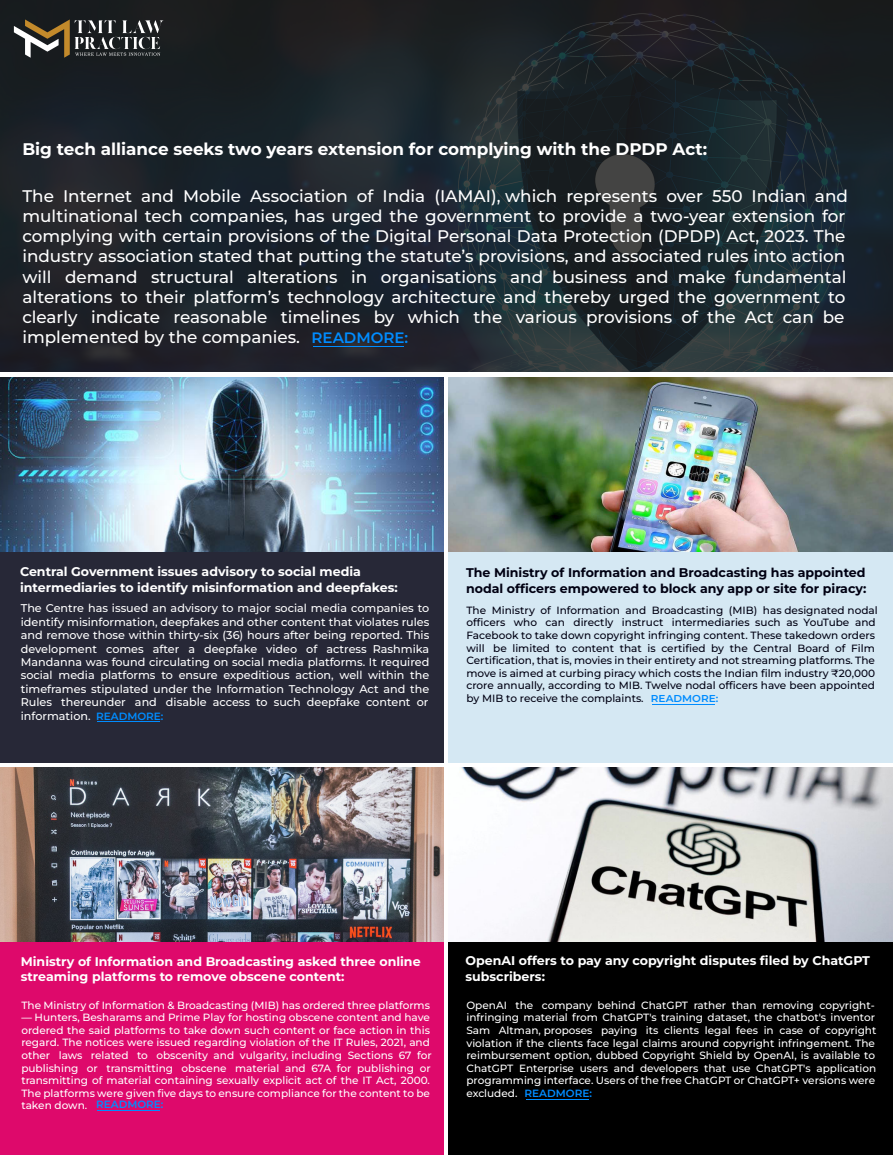
<style>
.page{position:relative;width:893px;height:1155px;background:#fff}
.page>*{position:absolute;margin:0;border:0;box-sizing:border-box;transform-origin:0 0}
.t1{font:500 16.8px/20.2px "Montserrat";color:#fff}
.t2{font:700 16.8px "Montserrat";color:#fff}
.t3{font:600 15.08px "Montserrat";color:#008cff}
.t4{font:700 12.6px/15.1px "Montserrat";color:#fff}
.t5{font:700 12.6px/15.1px "Montserrat";color:#000012}
.t6{font:500 11.2px/13.4px "Montserrat";color:#fff;text-align:justify}
.t7{font:500 10.5px/12.6px "Montserrat";color:#fff}
.t8{font:500 10.5px/12.6px "Montserrat";color:#000012}
.t9{font:600 10.5px "Montserrat";color:#008cff}
.t10{font:600 10.01px "Montserrat";color:#008cff;scale:1.05 1}
</style>
<div class="page">
<img style="left:0;top:0;width:892px;height:372px">
<div style="left:0;top:377px;width:444px;height:385px;background:#272837"></div>
<div style="left:0;top:767px;width:444px;height:388px;background:#de096b"></div>
<div style="left:448px;top:767px;width:444px;height:388px;background:#000"></div>
<div style="left:448px;top:377px;width:444px;height:385px;background:#d5e8f3"></div>
<svg style="left:14px;top:19px;width:149px;height:39px;background:#504e49"></svg>
<img style="left:448px;top:378px;width:444px;height:174px">
<img style="left:0;top:378px;width:444px;height:174px">
<img style="left:448px;top:767px;width:444px;height:175px">
<img style="left:0;top:767px;width:444px;height:175px">
<hr style="left:525px;top:1099px;width:63px;height:1px;background:#008cff">
<hr style="left:97px;top:1110px;width:63px;height:1px;background:#008cff">
<hr style="left:97px;top:721px;width:63px;height:1px;background:#008cff">
<hr style="left:652px;top:704px;width:63px;height:1px;background:#008cff">
<hr style="left:313px;top:346px;width:90px;height:1px;background:#008cff">
<h1 class="t2" style="left:22px;top:141px;width:686px">Big tech alliance seeks two years extension for complying with the DPDP Act:</h1>
<p class="t1" style="left:22px;top:187px;width:827px">The Internet and Mobile Association of India (IAMAI), which represents over 550 Indian and multinational tech companies, has urged the government to provide a two-year extension for complying with certain provisions of the Digital Personal Data Protection (DPDP) Act, 2023. The industry association stated that putting the statute’s provisions, and associated rules into action will demand structural alterations in organisations and business and make fundamental alterations to their platform’s technology architecture and thereby urged the government to clearly indicate reasonable timelines by which the various provisions of the Act can be implemented by the companies.</p>
<h2 class="t3" style="left:311px;top:331px;width:98px">READMORE:</h2>
<p class="t4" style="left:20px;top:565px;width:379px">Central Government issues advisory to social media intermediaries to identify misinformation and deepfakes:</p>
<p class="t5" style="left:466px;top:566px;width:402px">The Ministry of Information and Broadcasting has appointed nodal officers empowered to block any app or site for piracy:</p>
<p class="t6" style="left:21px;top:602px;width:410px">The Centre has issued an advisory to major social media companies to identify misinformation, deepfakes and other content that violates rules and remove those within thirty-six (36) hours after being reported. This development comes after a deepfake video of actress Rashmika Mandanna was found circulating on social media platforms. It required social media platforms to ensure expeditious action, well within the timeframes stipulated under the Information Technology Act and the Rules thereunder and disable access to such deepfake content or information.</p>
<p class="t8" style="left:466px;top:604px;width:413px">The Ministry of Information and Broadcasting (MIB) has designated nodal officers who can directly instruct intermediaries such as YouTube and Facebook to take down copyright infringing content. These takedown orders will be limited to content that is certified by the Central Board of Film Certification, that is, movies in their entirety and not streaming platforms. The move is aimed at curbing piracy which costs the Indian film industry ₹20,000 crore annually, according to MIB. Twelve nodal officers have been appointed by MIB to receive the complaints.</p>
<p class="t10" style="left:651px;top:694px;width:66px">READMORE:</p>
<p class="t9" style="left:96px;top:711px;width:69px">READMORE:</p>
<p class="t4" style="left:21px;top:955px;width:401px">Ministry of Information and Broadcasting asked three online streaming platforms to remove obscene content:</p>
<p class="t4" style="left:465px;top:953px;width:406px">OpenAI offers to pay any copyright disputes filed by ChatGPT subscribers:</p>
<p class="t7" style="left:21px;top:999px;width:410px">The Ministry of Information &amp; Broadcasting (MIB) has ordered three platforms</p>
<p class="t7" style="left:21px;top:1012px;width:412px">— Hunters, Besharams and Prime Play for hosting obscene content and have ordered the said platforms to take down such content or face action in this regard. The notices were issued regarding violation of the IT Rules, 2021, and other laws related to obscenity and vulgarity, including Sections 67 for publishing or transmitting obscene material and 67A for publishing or transmitting of material containing sexually explicit act of the IT Act, 2000.<br>The platforms were given five days to ensure compliance for the content to be taken down.</p>
<p class="t7" style="left:466px;top:999px;width:411px">OpenAI the company behind ChatGPT rather than removing copyright&shy;infringing material from ChatGPT's training dataset, the chatbot's inventor Sam Altman, proposes paying its clients legal fees in case of copyright violation if the clients face legal claims around copyright infringement. The reimbursement option, dubbed Copyright Shield by OpenAI, is available to ChatGPT Enterprise users and developers that use ChatGPT's application programming interface. Users of the free ChatGPT or ChatGPT+ versions were excluded.</p>
<p class="t9" style="left:524px;top:1088px;width:69px">READMORE:</p>
<p class="t9" style="left:96px;top:1099px;width:69px">READMORE:</p>
</div>
